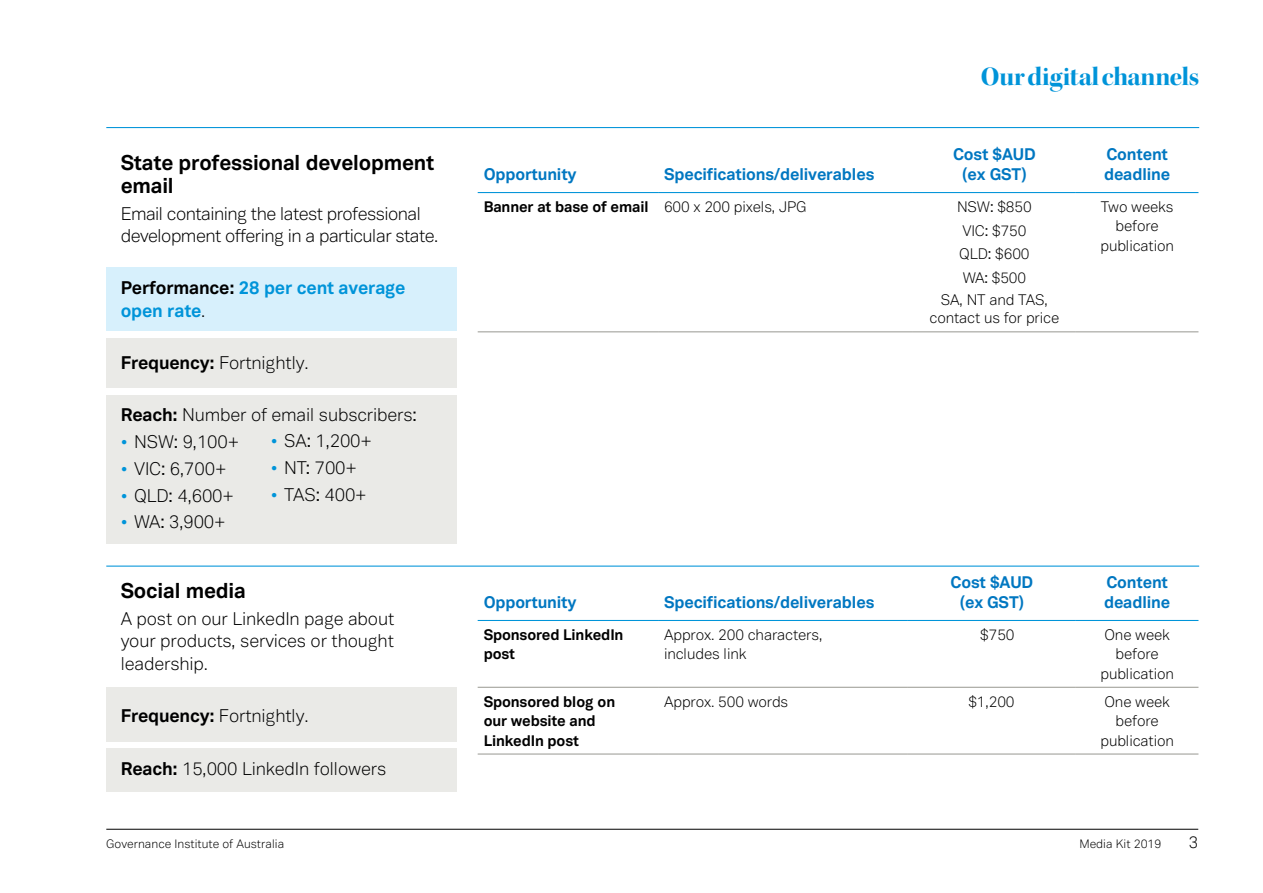
<style>
.page{position:relative;width:1263px;height:893px;background:#fff}
.page>*{position:absolute;margin:0;border:0;box-sizing:border-box;transform-origin:0 0}
.t1{font:27px "Kepler Std Bold Disp";letter-spacing:-.005em;color:#0094d9}
.t2{font:700 21px/22.5px "Vaud";letter-spacing:-.01em;color:#000}
.t3{font:300 18px/22.5px "Vaud";letter-spacing:-.01em;color:#000;text-align:justify}
.t4{font:300 18px/22.5px "Vaud";letter-spacing:-.03em;color:#000}
.t5{font:700 18px/22.5px "Vaud";letter-spacing:-.01em;color:#0094d9}
.t6{font:700 16.5px/19.5px "Vaud";letter-spacing:-.01em;color:#0077c1;text-align:center}
.t7{font:300 16.5px "Vaud";color:#000}
.t8{font:300 15px/19.5px "Vaud";letter-spacing:-.01em;color:#000;text-align:center}
.t9{font:700 15px/19.5px "Vaud";letter-spacing:-.01em;color:#000}
.t10{font:300 12px "Vaud";color:#000}
.s1{color:#000}
.s2{font-weight:300;color:#000}
.s3{font-weight:700}
.s4{color:#0094d9}
.s5{font-weight:300}
</style>
<div class="page">
<hr style="left:106px;top:829px;width:1092px;height:1px;background:#000">
<hr style="left:478px;top:192px;width:180px;height:1px;background:#0094d9">
<hr style="left:658px;top:192px;width:255px;height:1px;background:#0094d9">
<hr style="left:913px;top:192px;width:163px;height:1px;background:#0094d9">
<hr style="left:1076px;top:192px;width:122px;height:1px;background:#0094d9">
<hr style="left:478px;top:331px;width:180px;height:1px;background:#989891">
<hr style="left:658px;top:331px;width:255px;height:1px;background:#989891">
<hr style="left:913px;top:331px;width:163px;height:1px;background:#989891">
<hr style="left:1076px;top:331px;width:122px;height:1px;background:#989891">
<div style="left:106px;top:395px;width:350px;height:149px;background:#eaeae7"></div>
<div style="left:106px;top:338px;width:350px;height:50px;background:#eaeae7"></div>
<div style="left:106px;top:268px;width:350px;height:63px;background:#d7f0fc"></div>
<hr style="left:106px;top:127px;width:1093px;height:1px;background:#0094d9">
<div style="left:106px;top:748px;width:350px;height:44px;background:#eaeae7"></div>
<div style="left:106px;top:687px;width:350px;height:55px;background:#eaeae7"></div>
<hr style="left:106px;top:566px;width:1093px;height:1px;background:#0094d9">
<hr style="left:478px;top:620px;width:180px;height:1px;background:#0094d9">
<hr style="left:658px;top:620px;width:250px;height:1px;background:#0094d9">
<hr style="left:908px;top:620px;width:168px;height:1px;background:#0094d9">
<hr style="left:1076px;top:620px;width:122px;height:1px;background:#0094d9">
<hr style="left:478px;top:687px;width:180px;height:1px;background:#989891">
<hr style="left:658px;top:687px;width:250px;height:1px;background:#989891">
<hr style="left:908px;top:687px;width:168px;height:1px;background:#989891">
<hr style="left:1076px;top:687px;width:122px;height:1px;background:#989891">
<hr style="left:478px;top:754px;width:180px;height:1px;background:#989891">
<hr style="left:658px;top:754px;width:250px;height:1px;background:#989891">
<hr style="left:908px;top:754px;width:168px;height:1px;background:#989891">
<hr style="left:1076px;top:754px;width:122px;height:1px;background:#989891">
<p class="t2" style="left:121px;top:152px;width:315px">State professional development email</p>
<p class="t4" style="left:121px;top:202px;width:319px">Email containing the latest professional development offering in a particular state.</p>
<p class="t5" style="left:121px;top:277px;width:286px"><span class="s1">Performance:</span> 28 per cent average open rate<span class="s2">.</span></p>
<p class="t3" style="left:121px;top:352px;width:189px"><span class="s3">Frequency:</span> Fortnightly.</p>
<p class="t3" style="left:121px;top:404px;width:298px"><span class="s3">Reach:</span> Number of email subscribers:</p>
<p class="t3" style="left:121px;top:431px;width:120px"><span class="s4">•</span> NSW: 9,100+</p>
<p class="t3" style="left:121px;top:457px;width:107px"><span class="s4">•</span> VIC: 6,700+</p>
<p class="t3" style="left:121px;top:484px;width:115px"><span class="s4">•</span> QLD: 4,600+</p>
<p class="t3" style="left:121px;top:511px;width:106px"><span class="s4">•</span> WA: 3,900+</p>
<p class="t3" style="left:271px;top:430px;width:103px"><span class="s4">•</span> SA: 1,200+</p>
<p class="t3" style="left:271px;top:456px;width:88px"><span class="s4">•</span> NT: 700+</p>
<p class="t3" style="left:271px;top:483px;width:98px"><span class="s4">•</span> TAS: 400+</p>
<p class="t2" style="left:121px;top:579px;width:127px">Social media</p>
<p class="t3" style="left:121px;top:607px;width:275px">A post on our LinkedIn page about your products, services or thought leadership.</p>
<p class="t3" style="left:121px;top:705px;width:189px"><span class="s3">Frequency:</span> Fortnightly.</p>
<p class="t3" style="left:121px;top:757px;width:267px"><span class="s3">Reach:</span> 15,000 LinkedIn followers</p>
<p class="t6" style="left:484px;top:164px;width:94px">Opportunity</p>
<p class="t6" style="left:664px;top:164px;width:212px">Specifications/deliverables</p>
<h1 class="t1" style="left:981px;top:61px;width:220px">Our digital channels</h1>
<p class="t6" style="left:953px;top:145px;width:84px">Cost $AUD (ex GST)</p>
<p class="t6" style="left:1104px;top:145px;width:68px;text-align:left">Content deadline</p>
<p class="t9" style="left:484px;top:197px;width:324px">Banner at base of email <span class="s5">600 x 200 pixels, JPG</span></p>
<p class="t8" style="left:957px;top:195px;width:76px;line-height:23.7px;text-align:left">NSW: $850<br>VIC: $750<br>QLD: $600<br>WA: $500</p>
<p class="t8" style="left:929px;top:291px;width:131px;line-height:18px">SA, NT and TAS, contact us for price</p>
<p class="t8" style="left:1100px;top:197px;width:75px">Two weeks before publication</p>
<p class="t6" style="left:484px;top:592px;width:94px">Opportunity</p>
<p class="t6" style="left:664px;top:592px;width:212px">Specifications/deliverables</p>
<p class="t6" style="left:950px;top:573px;width:84px">Cost $AUD (ex GST)</p>
<p class="t6" style="left:1104px;top:573px;width:68px;text-align:left">Content deadline</p>
<p class="t9" style="left:484px;top:625px;width:141px">Sponsored LinkedIn post</p>
<p class="t8" style="left:664px;top:625px;width:160px;text-align:left">Approx. 200 characters, includes link</p>
<p class="t8" style="left:980px;top:625px;width:36px">$750</p>
<p class="t8" style="left:1100px;top:625px;width:75px">One week before publication</p>
<p class="t9" style="left:484px;top:691px;width:133px">Sponsored blog on our website and<br>LinkedIn post</p>
<p class="t8" style="left:664px;top:691px;width:126px">Approx. 500 words</p>
<p class="t8" style="left:968px;top:691px;width:48px">$1,200</p>
<p class="t8" style="left:1100px;top:691px;width:75px">One week before publication</p>
<p class="t10" style="left:106px;top:837px;width:179px">Governance Institute of Australia</p>
<p class="t10" style="left:1079px;top:837px;width:84px">Media Kit 2019</p>
<p class="t7" style="left:1189px;top:832px;width:11px">3</p>
</div>
